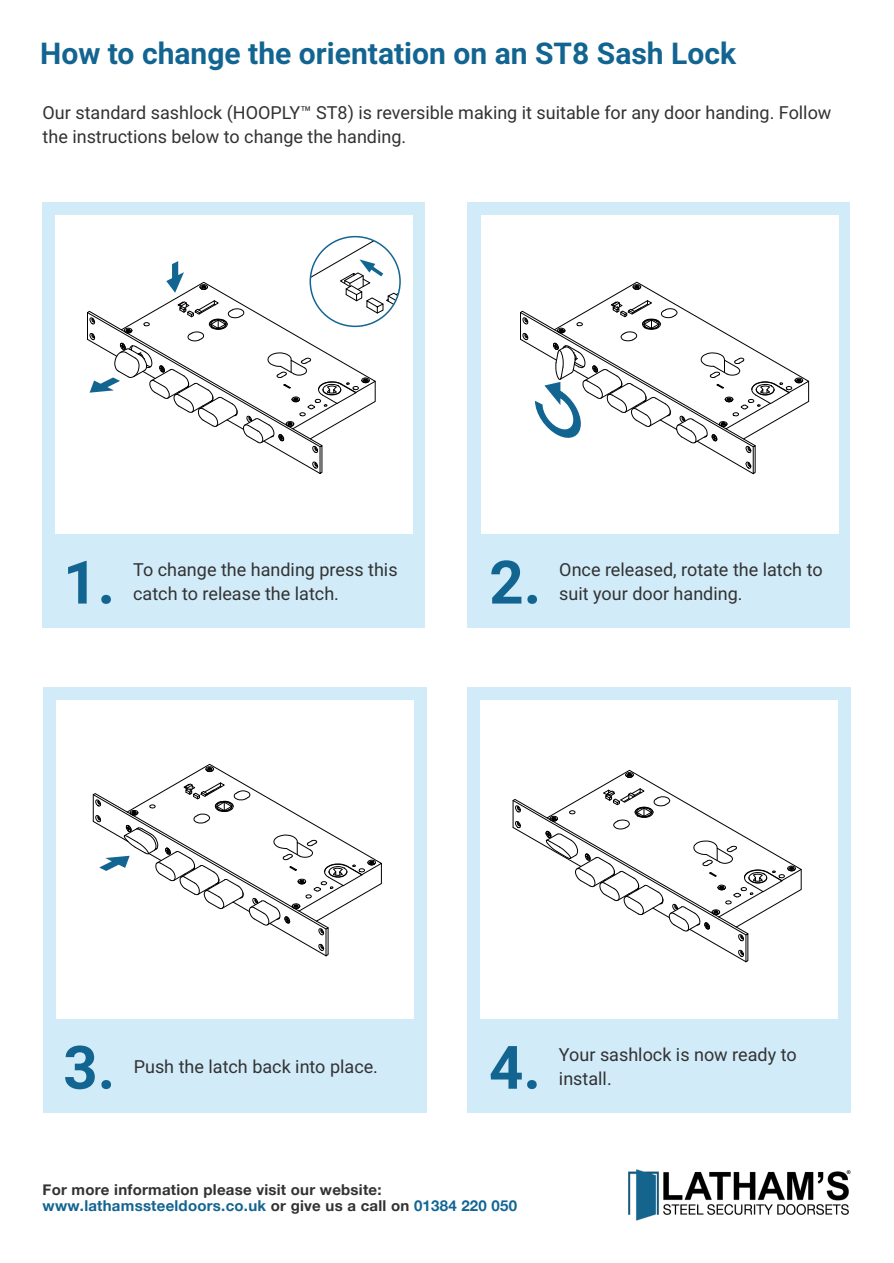
<style>
.page{position:relative;width:894px;height:1263px;background:#fff}
.page>*{position:absolute;margin:0;border:0;box-sizing:border-box;transform-origin:0 0}
.t1{font:700 60px "Roboto";color:#136591}
.t2{font:700 30px "Roboto";color:#136591}
.t3{font:18px/24px "Roboto";color:#323232}
.t4{font:700 15px/15.5px "Helvetica Neue";letter-spacing:.015em;color:#323232}
.t5{font:700 5.25px "Arial";color:#000}
.s1{color:#136491}
.s2{color:#136594}
</style>
<div class="page">
<div style="left:42px;top:203px;width:382px;height:425px;background:#d1ebf9"></div>
<div style="left:55px;top:215px;width:357px;height:319px;background:#fff"></div>
<svg style="left:87px;top:237px;width:313px;height:237px"></svg>
<div style="left:467px;top:203px;width:382px;height:425px;background:#d1ebf9"></div>
<div style="left:480px;top:215px;width:358px;height:319px;background:#fff"></div>
<svg style="left:520px;top:281px;width:289px;height:194px"></svg>
<div style="left:467px;top:688px;width:383px;height:425px;background:#d1ebf9"></div>
<div style="left:480px;top:700px;width:357px;height:319px;background:#fff"></div>
<svg style="left:512px;top:769px;width:290px;height:194px"></svg>
<div style="left:43px;top:688px;width:383px;height:425px;background:#d1ebf9"></div>
<div style="left:56px;top:700px;width:357px;height:319px;background:#fff"></div>
<svg style="left:92px;top:763px;width:290px;height:194px"></svg>
<img style="left:628px;top:1170px;width:220px;height:50px">
<img style="left:663px;top:1204px;width:185px;height:11px">
<h2 class="t2" style="left:40px;top:42px;width:697px">How to change the orientation on an ST8 Sash Lock</h2>
<p class="t3" style="left:43px;top:103px;width:790px">Our standard sashlock (HOOPLY™ ST8) is reversible making it suitable for any door handing. Follow the instructions below to change the handing.</p>
<h1 class="t1" style="left:63px;top:559px;width:53px">1.</h1>
<p class="t3" style="left:133px;top:559px;width:266px">To change the handing press this catch to release the latch.</p>
<h1 class="t1" style="left:489px;top:559px;width:53px">2.</h1>
<p class="t3" style="left:559px;top:559px;width:265px">Once released, rotate the latch to suit your door handing.</p>
<h1 class="t1" style="left:63px;top:1044px;width:53px">3.</h1>
<p class="t3" style="left:134px;top:1056px;width:246px">Push the latch back into place.</p>
<h1 class="t1" style="left:489px;top:1044px;width:53px">4.</h1>
<p class="t3" style="left:558px;top:1044px;width:239px">Your sashlock is now ready to</p>
<p class="t3" style="left:558px;top:1068px;width:54px">install.</p>
<p class="t4" style="left:43px;top:1182px;width:476px">For more information please visit our website: <span class="s1">www.lathamssteeldoors.co.uk</span> or give us a call on <span class="s2">01384 220 050</span></p>
<p class="t5" style="left:846px;top:1170px;width:5px">®</p>
</div>
